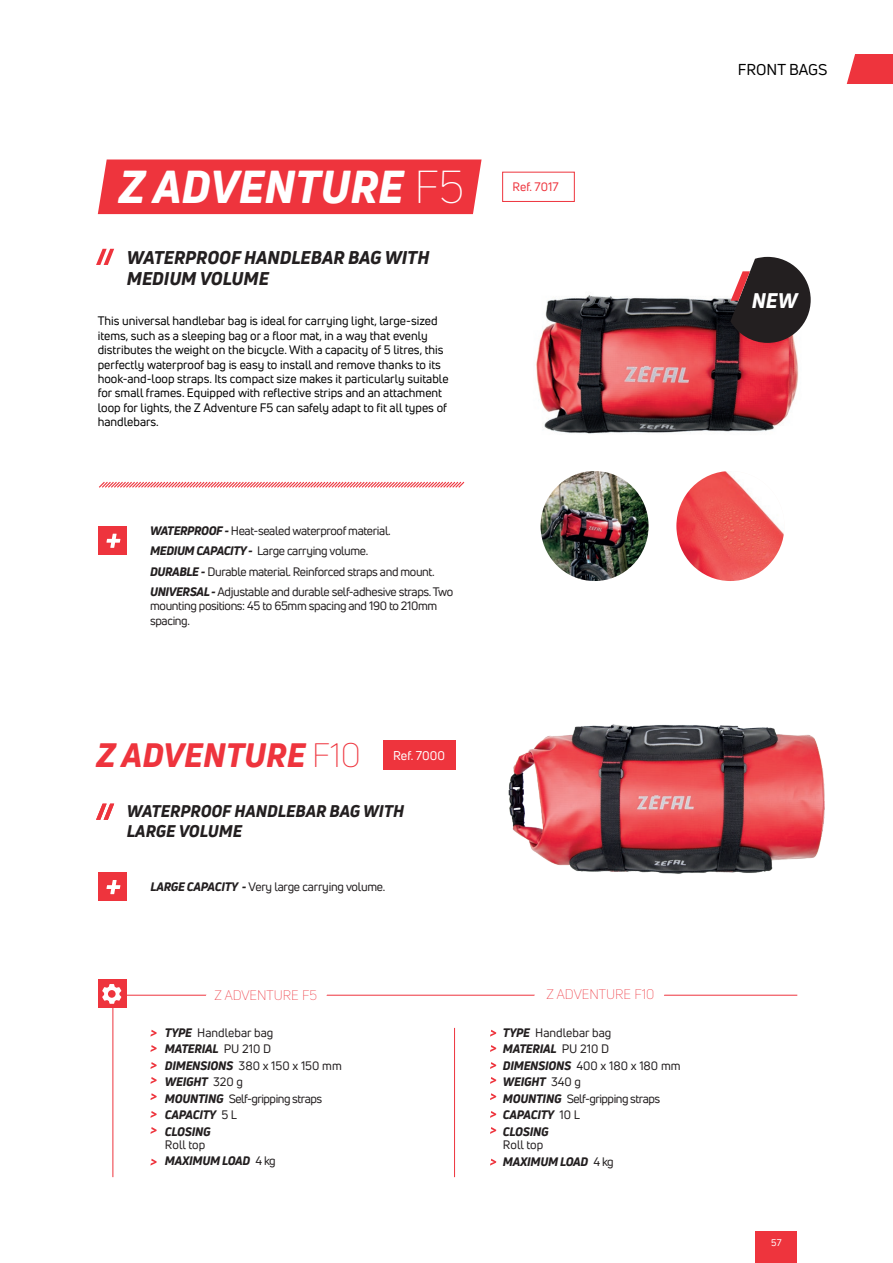
<style>
.page{position:relative;width:893px;height:1263px;background:#fff}
.page>*{position:absolute;margin:0;border:0;box-sizing:border-box;transform-origin:0 0}
.t1{font:italic 800 45px "Uni Neue";color:#fff}
.t2{font:italic 800 33px "Uni Neue";color:#ee343d}
.t3{font:italic 800 20.7px "Uni Neue";color:#fff}
.t4{font:italic 800 18px/21.6px "Uni Neue";color:#231f20}
.t5{font:italic 800 16.5px/19.8px "Uni Neue";color:#231f20}
.t6{font:15.45px "Uni Neue";color:#000}
.t7{font:300 13.5px "Uni Neue";color:#ee343d}
.t8{font:12.45px "Uni Neue";color:#fff}
.t9{font:12px/14.4px "Uni Neue";color:#000}
.t10{font:12px/20.2px "Uni Neue";letter-spacing:-.03em;color:#231f20}
.t11{font:12px/16.5px "Uni Neue";color:#231f20}
.t12{font:italic 800 12px/16.5px "Uni Neue";letter-spacing:-.02em;color:#231f20}
.t13{font:12px "Uni Neue";color:#ee343d}
.t14{font:9.45px "Uni Neue";color:#fff}
.s1{font-weight:300;font-style:normal}
.s2{font-weight:800;font-style:italic}
.s3{font-weight:400;font-style:normal}
</style>
<div class="page">
<svg style="left:847px;top:54px;width:46px;height:30px"></svg>
<img style="left:541px;top:471px;width:108px;height:110px">
<img style="left:676px;top:471px;width:108px;height:110px">
<img style="left:536px;top:295px;width:263px;height:139px">
<img style="left:508px;top:724px;width:317px;height:150px">
<div style="left:756px;top:1231px;width:41px;height:32px;background:#ee343d"></div>
<svg style="left:112px;top:994px;width:686px;height:184px"></svg>
<svg style="left:96px;top:249px;width:18px;height:16px"></svg>
<svg style="left:96px;top:804px;width:18px;height:16px"></svg>
<div style="left:383px;top:740px;width:73px;height:30px;background:#ee343d"></div>
<svg style="left:202px;top:994px;width:129px;height:14px"></svg>
<svg style="left:531px;top:994px;width:137px;height:14px"></svg>
<hr style="left:454px;top:1028px;width:1px;height:149px;background:#ee343d">
<svg style="left:150px;top:1111px;width:7px;height:7px"></svg>
<svg style="left:150px;top:1093px;width:7px;height:7px"></svg>
<svg style="left:150px;top:1077px;width:7px;height:7px"></svg>
<svg style="left:150px;top:1062px;width:7px;height:7px"></svg>
<svg style="left:150px;top:1045px;width:7px;height:7px"></svg>
<svg style="left:150px;top:1030px;width:7px;height:6px"></svg>
<svg style="left:490px;top:1111px;width:6px;height:7px"></svg>
<svg style="left:490px;top:1093px;width:6px;height:7px"></svg>
<svg style="left:490px;top:1077px;width:6px;height:7px"></svg>
<svg style="left:490px;top:1062px;width:6px;height:7px"></svg>
<svg style="left:490px;top:1045px;width:6px;height:7px"></svg>
<svg style="left:490px;top:1030px;width:6px;height:6px"></svg>
<div style="left:98px;top:159px;width:384px;height:55px;background:#ee343d"></div>
<div style="left:502px;top:172px;width:73px;height:30px;border:1px solid #ee343d"></div>
<svg style="left:150px;top:1127px;width:7px;height:7px"></svg>
<svg style="left:490px;top:1127px;width:6px;height:7px"></svg>
<svg style="left:150px;top:1159px;width:7px;height:6px"></svg>
<svg style="left:490px;top:1159px;width:6px;height:6px"></svg>
<svg style="left:99px;top:481px;width:366px;height:7px"></svg>
<div style="left:98px;top:526px;width:29px;height:29px;background:#ee343d"></div>
<svg style="left:106px;top:534px;width:14px;height:14px"></svg>
<div style="left:98px;top:872px;width:29px;height:29px;background:#ee343d"></div>
<svg style="left:106px;top:880px;width:14px;height:14px"></svg>
<div style="left:98px;top:979px;width:29px;height:29px;background:#ee343d"></div>
<svg style="left:102px;top:984px;width:19px;height:20px"></svg>
<svg style="left:730px;top:257px;width:81px;height:86px"></svg>
<h1 class="t1" style="left:119px;top:157px;width:347px">Z ADVENTURE <span class="s1">F5</span></h1>
<p class="t13" style="left:513px;top:180px;width:48px">Ref. 7017</p>
<h3 class="t4" style="left:127px;top:246px;width:304px">WATERPROOF HANDLEBAR BAG WITH<br>MEDIUM VOLUME</h3>
<p class="t9" style="left:98px;top:314px;width:352px">This universal handlebar bag is ideal for carrying light, large-sized items, such as a sleeping bag or a floor mat, in a way that evenly distributes the weight on the bicycle. With a capacity of 5 litres, this perfectly waterproof bag is easy to install and remove thanks to its hook-and-loop straps. Its compact size makes it particularly suitable for small frames. Equipped with reflective strips and an attachment loop for lights, the Z Adventure F5 can safely adapt to fit all types of handlebars.</p>
<p class="t10" style="left:150px;top:520px;width:305px"><span class="s2">WATERPROOF -</span> Heat-sealed waterproof material.<br><span class="s2">MEDIUM CAPACITY -</span> Large carrying volume.<br><span class="s2">DURABLE -</span> Durable material. Reinforced straps and mount.<br><span class="s2">UNIVERSAL -</span> Adjustable and durable self-adhesive straps. Two</p>
<p class="t10" style="left:150px;top:599px;width:289px;line-height:14.4px">mounting positions: 45 to 65mm spacing and 190 to 210mm spacing.</p>
<h2 class="t2" style="left:96px;top:733px;width:266px">Z ADVENTURE <span class="s1">F10</span></h2>
<p class="t8" style="left:393px;top:748px;width:54px">Ref. 7000</p>
<h3 class="t5" style="left:127px;top:801px;width:279px">WATERPROOF HANDLEBAR BAG WITH<br>LARGE VOLUME</h3>
<p class="t10" style="left:150px;top:877px;width:237px"><span class="s2">LARGE CAPACITY -</span> Very large carrying volume.</p>
<p class="t7" style="left:214px;top:987px;width:104px">Z ADVENTURE F5</p>
<p class="t7" style="left:547px;top:986px;width:109px">Z ADVENTURE F10</p>
<p class="t11" style="left:165px;top:1024px;width:178px"><span class="s2">TYPE</span> Handlebar bag<br><span class="s2">MATERIAL</span> PU 210 D<br><span class="s2">DIMENSIONS</span> 380 x 150 x 150 mm<br><span class="s2">WEIGHT</span> 320 g<br><span class="s2">MOUNTING</span> Self-gripping straps<br><span class="s2">CAPACITY</span> 5 L<br><span class="s2">CLOSING</span></p>
<p class="t12" style="left:165px;top:1136px;width:112px"><span class="s3">Roll top<br></span>MAXIMUM LOAD <span class="s3">4 kg</span></p>
<p class="t11" style="left:503px;top:1024px;width:179px"><span class="s2">TYPE</span> Handlebar bag<br><span class="s2">MATERIAL</span> PU 210 D<br><span class="s2">DIMENSIONS</span> 400 x 180 x 180 mm<br><span class="s2">WEIGHT</span> 340 g<br><span class="s2">MOUNTING</span> Self-gripping straps<br><span class="s2">CAPACITY</span> 10 L<br><span class="s2">CLOSING</span></p>
<p class="t12" style="left:503px;top:1136px;width:112px"><span class="s3">Roll top<br></span>MAXIMUM LOAD <span class="s3">4 kg</span></p>
<p class="t6" style="left:738px;top:60px;width:91px">FRONT BAGS</p>
<h3 class="t3" style="left:752px;top:287px;width:47px">NEW</h3>
<p class="t14" style="left:771px;top:1237px;width:12px">57</p>
</div>
